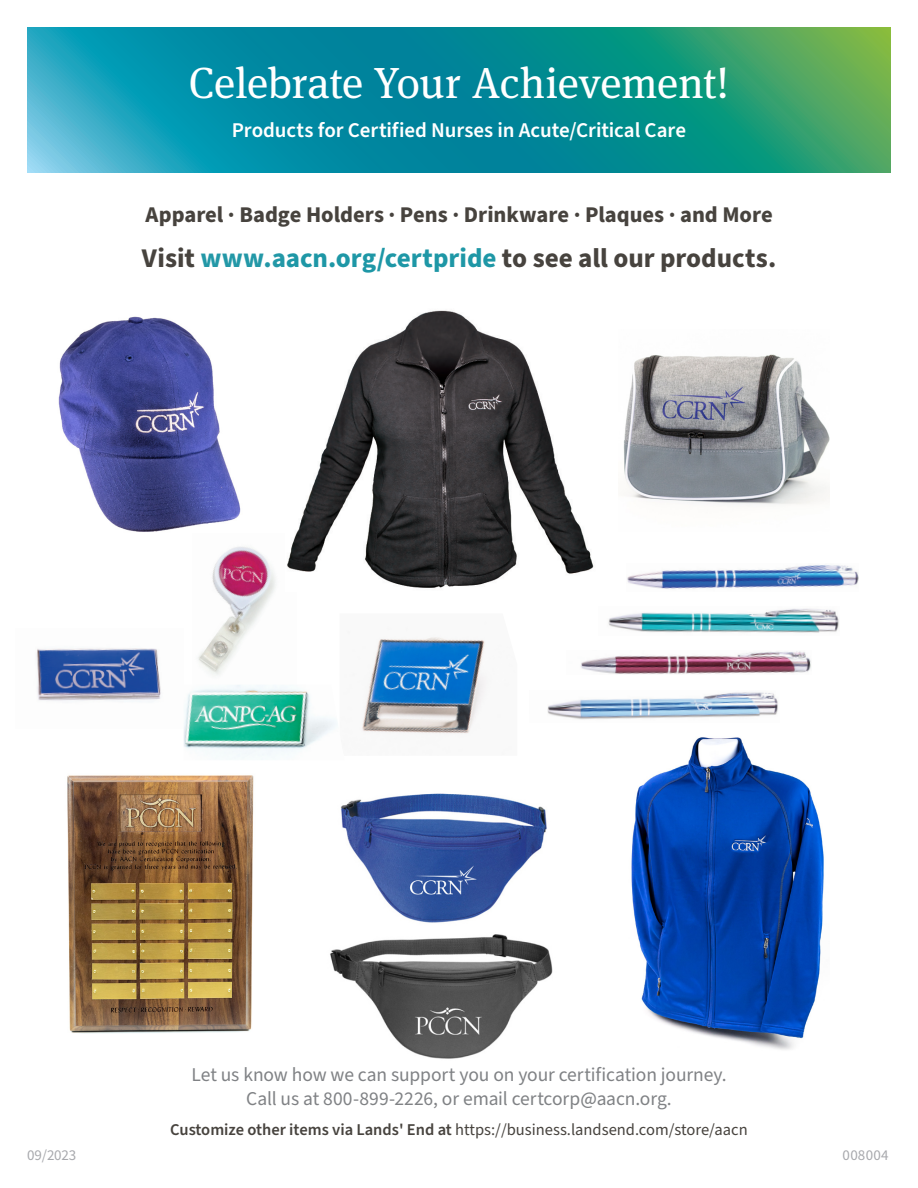
<style>
.page{position:relative;width:918px;height:1188px;background:#fff}
.page>*{position:absolute;margin:0;border:0;box-sizing:border-box;transform-origin:0 0}
.t1{font:43.5px "Meta Serif Pro";letter-spacing:-.01em;color:#fff}
.t2{font:700 27px "Source Sans Pro";color:#47433e}
.t3{font:700 22.5px "Source Sans Pro";color:#47433e}
.t4{font:600 21px "Source Sans Pro";letter-spacing:-.005em;color:#fff}
.t5{font:19.5px/24px "Source Sans Pro";letter-spacing:-.005em;color:#808285;text-align:center}
.t6{font:16.5px "Source Sans Pro";color:#47433e}
.t7{font:15px "Source Sans Pro";letter-spacing:.01em;color:#a8a9ad}
.s1{color:#2398a7}
.s2{color:#1e97a6}
.s3{font-weight:600}
</style>
<div class="page">
<img style="left:362px;top:637px;width:124px;height:97px">
<img style="left:58px;top:316px;width:183px;height:216px">
<img style="left:198px;top:546px;width:78px;height:129px">
<img style="left:287px;top:310px;width:307px;height:278px">
<img style="left:631px;top:737px;width:193px;height:313px">
<svg style="left:27px;top:27px;width:864px;height:145px;background:#169595"></svg>
<img style="left:608px;top:608px;width:231px;height:25px">
<img style="left:627px;top:564px;width:232px;height:25px">
<img style="left:581px;top:651px;width:230px;height:23px">
<img style="left:547px;top:692px;width:231px;height:28px">
<img style="left:623px;top:354px;width:207px;height:151px">
<img style="left:67px;top:775px;width:187px;height:258px">
<img style="left:36px;top:648px;width:125px;height:54px">
<img style="left:184px;top:685px;width:153px;height:74px">
<img style="left:341px;top:793px;width:206px;height:130px">
<img style="left:330px;top:934px;width:223px;height:125px">
<p class="t1" style="left:189px;top:52px;width:542px">Celebrate Your Achievement!</p>
<p class="t4" style="left:232px;top:116px;width:456px">Products for Certified Nurses in Acute/Critical Care</p>
<p class="t3" style="left:146px;top:199px;width:629px">Apparel · Badge Holders · Pens · Drinkware · Plaques · and More</p>
<p class="t2" style="left:142px;top:240px;width:636px">Visit <span class="s1">www.a</span><span class="s2">acn.org/certpride</span> to see all our products.</p>
<p class="t5" style="left:191px;top:1063px;width:537px">Let us know how we can support you on your certification journey.<br>Call us at 800-899-2226, or email certcorp@aacn.org.</p>
<p class="t6" style="left:170px;top:1118px;width:579px"><span class="s3">Customize other items via Lands' End at</span> https://business.landsend.com/store/aacn</p>
<p class="t7" style="left:27px;top:1145px;width:51px">09/2023</p>
<p class="t7" style="left:843px;top:1145px;width:48px">008004</p>
</div>
